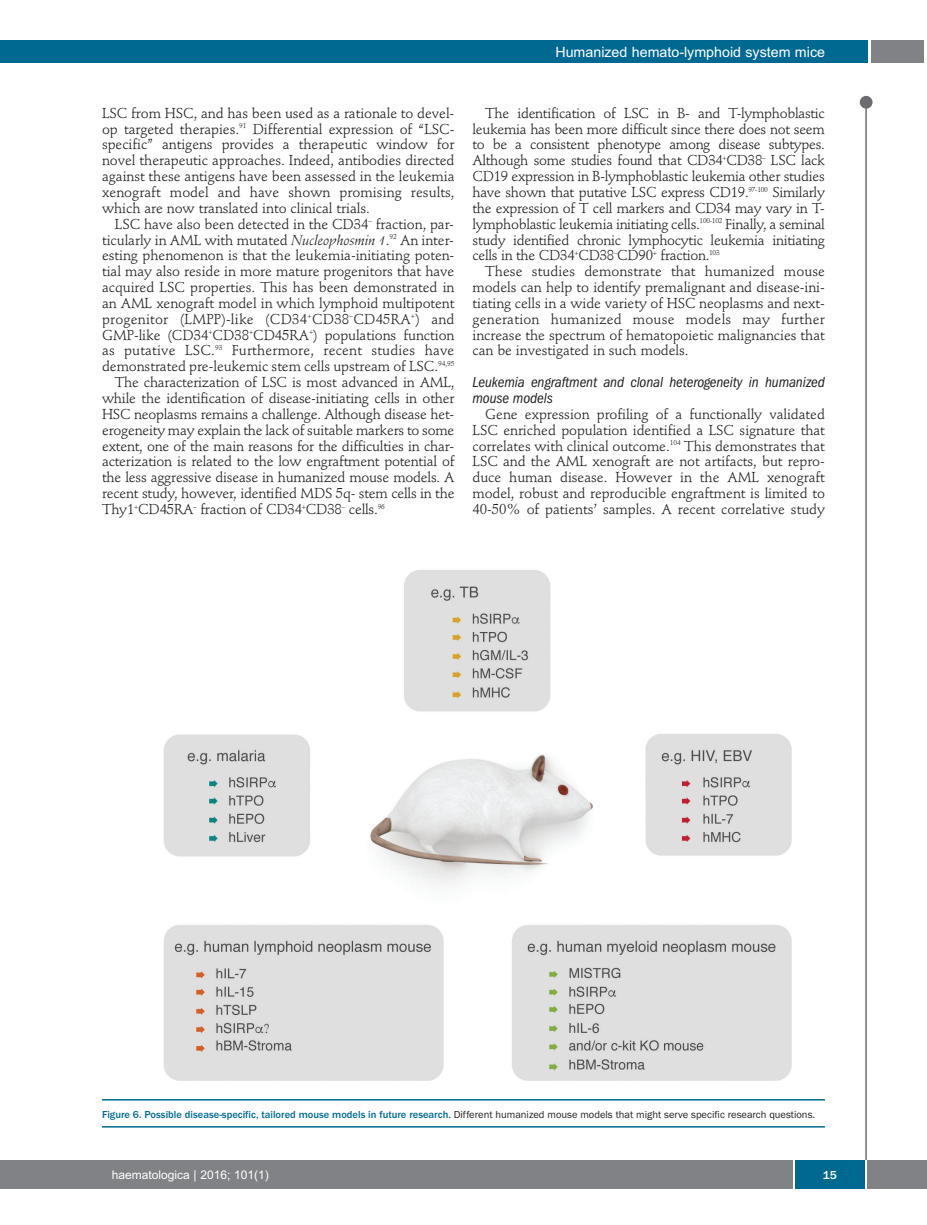
<style>
.page{position:relative;width:927px;height:1225px;background:#fff}
.page>*{position:absolute;margin:0;border:0;box-sizing:border-box;transform-origin:0 0}
.t1{font:italic condensed 15px/15.9px "Franklin Gothic";letter-spacing:-.005em;color:#231f20}
.t2{font:14.25px/15.9px "Stempel Schneidler";letter-spacing:-.005em;color:#231f20;text-align:justify}
.t3{font:14.25px "Stempel Schneidler";letter-spacing:.015em;color:#231f20}
.t4{font:14.25px "Arial";color:#fff}
.t5{font:12px "Arial";color:#fff}
.t6{font:500 12px "Franklin Gothic";color:#fff}
.t7{font:500 10.5px "Franklin Gothic";color:#006991}
.s1{font-style:italic}
.s2{font-weight:400;color:#231f20}
</style>
<div class="page">
<div style="left:860px;top:96px;width:12px;height:13px;background:#6c6d70;border-radius:50%"></div>
<hr style="left:865px;top:98px;width:2px;height:1062px;background:#6c6d70">
<div style="left:871px;top:40px;width:52px;height:22px;background:#808285"></div>
<div style="left:18px;top:40px;width:849px;height:22px;background:#006991"></div>
<div style="left:17px;top:1160px;width:910px;height:28px;background:#808285"></div>
<div style="left:795px;top:1160px;width:70px;height:28px;background:#006991"></div>
<hr style="left:793px;top:1160px;width:2px;height:28px;background:#fff">
<hr style="left:865px;top:1160px;width:2px;height:28px;background:#fff">
<div style="left:0;top:40px;width:19px;height:22px;background:#006991"></div>
<div style="left:0;top:1160px;width:18px;height:28px;background:#808285"></div>
<img style="left:164px;top:570px;width:627px;height:510px">
<hr style="left:102px;top:1099px;width:723px;height:1px;background:#006991">
<hr style="left:102px;top:1126px;width:723px;height:1px;background:#006991">
<p class="t4" style="left:555px;top:44px;width:271px">Humanized hemato-lymphoid system mice</p>
<p class="t2" style="left:102px;top:106px;width:354px">LSC from HSC, and has been used as a rationale to devel&shy;op targeted therapies.<sup>91</sup> Differential expression of “LSC&shy;specific” antigens provides a therapeutic window for novel therapeutic approaches. Indeed, antibodies directed against these antigens have been assessed in the leukemia xenograft model and have shown promising results, which are now translated into clinical trials.</p>
<p class="t2" style="left:115px;top:217px;width:341px">LSC have also been detected in the CD34<sup>–</sup> fraction, par-</p>
<p class="t2" style="left:102px;top:233px;width:353px">ticularly in AML with mutated <span class="s1">Nucleophosmin 1</span>.<sup>92</sup> An inter-</p>
<p class="t2" style="left:102px;top:249px;width:354px">esting phenomenon is that the leukemia-initiating poten-</p>
<p class="t2" style="left:102px;top:265px;width:354px">tial may also reside in more mature progenitors that have</p>
<p class="t2" style="left:102px;top:281px;width:354px">acquired LSC properties. This has been demonstrated in</p>
<p class="t2" style="left:102px;top:296px;width:354px">an AML xenograft model in which lymphoid multipotent</p>
<p class="t3" style="left:102px;top:313px;width:354px">progenitor (LMPP)-like (CD34<sup>+</sup>CD38<sup>–</sup>CD45RA<sup>+</sup>) and</p>
<p class="t2" style="left:102px;top:328px;width:354px">GMP-like (CD34<sup>+</sup>CD38<sup>+</sup>CD45RA<sup>+</sup>) populations function</p>
<p class="t2" style="left:102px;top:344px;width:354px">as putative LSC.<sup>93</sup> Furthermore, recent studies have</p>
<p class="t2" style="left:102px;top:360px;width:354px">demonstrated pre-leukemic stem cells upstream of LSC.<sup>94,95</sup></p>
<p class="t2" style="left:115px;top:376px;width:341px">The characterization of LSC is most advanced in AML,</p>
<p class="t2" style="left:102px;top:391px;width:354px">while the identification of disease-initiating cells in other</p>
<p class="t2" style="left:102px;top:407px;width:354px">HSC neoplasms remains a challenge. Although disease het-</p>
<p class="t2" style="left:102px;top:423px;width:354px">erogeneity may explain the lack of suitable markers to some</p>
<p class="t2" style="left:102px;top:439px;width:354px">extent, one of the main reasons for the difficulties in char-</p>
<p class="t2" style="left:102px;top:455px;width:354px">acterization is related to the low engraftment potential of</p>
<p class="t2" style="left:102px;top:471px;width:354px">the less aggressive disease in humanized mouse models. A</p>
<p class="t2" style="left:102px;top:486px;width:354px">recent study, however, identified MDS 5q- stem cells in the</p>
<p class="t2" style="left:102px;top:502px;width:284px">Thy1<sup>+</sup>CD45RA<sup>–</sup> fraction of CD34<sup>+</sup>CD38<sup>–</sup> cells.<sup>96</sup></p>
<p class="t2" style="left:472px;top:106px;width:354px;text-indent:13px">The identification of LSC in B- and T-lymphoblastic leukemia has been more difficult since there does not seem to be a consistent phenotype among disease subtypes.<br>Although some studies found that CD34<sup>+</sup>CD38<sup>–</sup> LSC lack CD19 expression in B-lymphoblastic leukemia other studies have shown that putative LSC express CD19.<sup>97-100</sup> Similarly the expression of T cell markers and CD34 may vary in T&shy;lymphoblastic leukemia initiating cells.<sup>100-102</sup> Finally, a seminal study identified chronic lymphocytic leukemia initiating cells in the CD34<sup>+</sup>CD38<sup>–</sup>CD90<sup>+</sup> fraction.<sup>103</sup></p>
<p class="t2" style="left:472px;top:265px;width:354px;text-indent:13px">These studies demonstrate that humanized mouse models can help to identify premalignant and disease-ini&shy;tiating cells in a wide variety of HSC neoplasms and next&shy;generation humanized mouse models may further increase the spectrum of hematopoietic malignancies that can be investigated in such models.</p>
<p class="t1" style="left:472px;top:375px;width:354px">Leukemia engraftment and clonal heterogeneity in humanized mouse models</p>
<p class="t2" style="left:472px;top:407px;width:354px;text-indent:13px">Gene expression profiling of a functionally validated LSC enriched population identified a LSC signature that correlates with clinical outcome.<sup>104</sup> This demonstrates that LSC and the AML xenograft are not artifacts, but repro&shy;duce human disease. However in the AML xenograft model, robust and reproducible engraftment is limited to 40-50% of patients’ samples. A recent correlative study</p>
<p class="t7" style="left:102px;top:1107px;width:715px">Figure 6. Possible disease-specific, tailored mouse models in future research. <span class="s2">Different humanized mouse models that might serve specific research questions.</span></p>
<p class="t5" style="left:112px;top:1167px;width:158px">haematologica | 2016; 101(1)</p>
<p class="t6" style="left:823px;top:1167px;width:16px">15</p>
</div>
